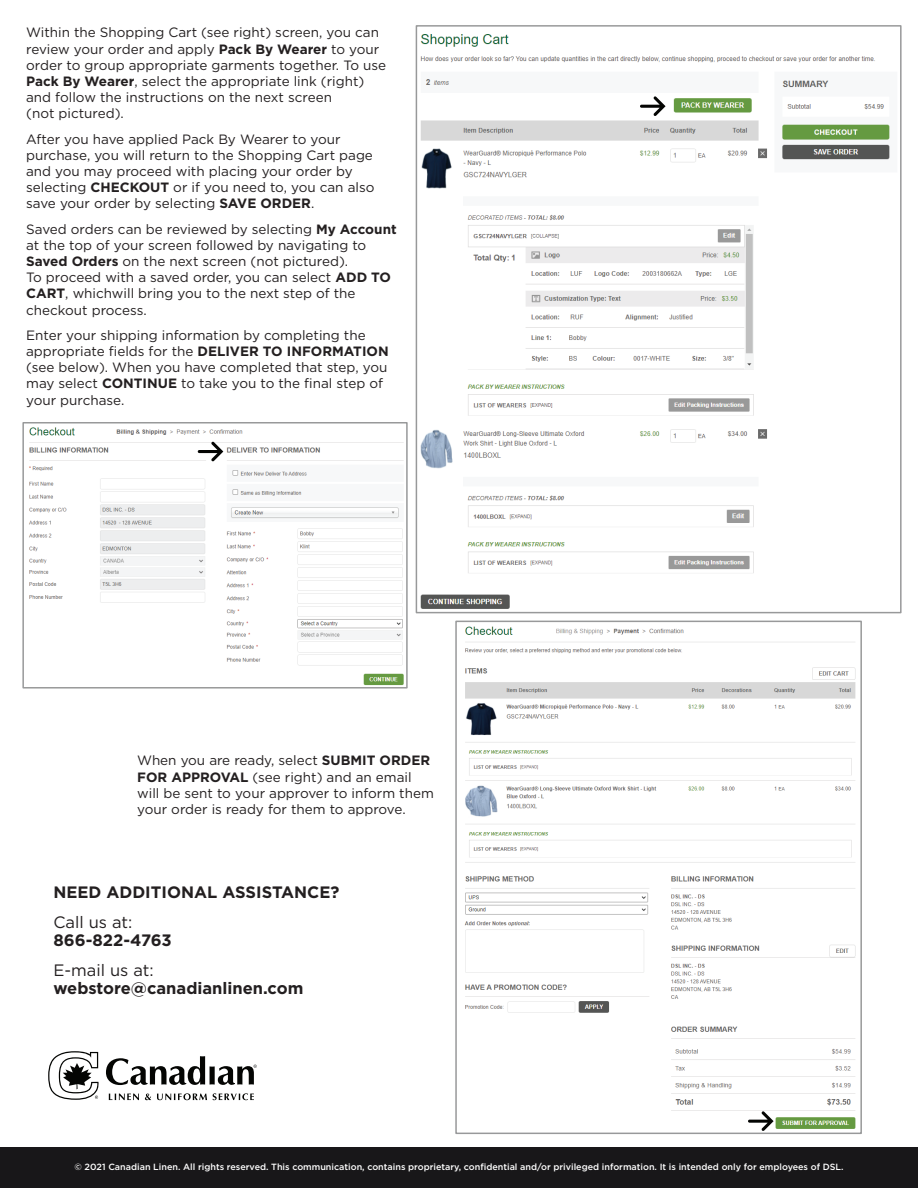
<style>
.page{position:relative;width:918px;height:1188px;background:#fff}
.page>*{position:absolute;margin:0;border:0;box-sizing:border-box;transform-origin:0 0}
.t1{font:700 16.5px "Gotham";color:#231f20}
.t2{font:16.5px "Gotham";color:#231f20}
.t3{font:13.5px/16.2px "Gotham";color:#231f20}
.t4{font:500 9px "Gotham";color:#fff}
.s1{font-weight:700}
</style>
<div class="page">
<div style="left:0;top:1148px;width:918px;height:40px;background:#181719"></div>
<svg style="left:109px;top:1094px;width:30px;height:6px"></svg>
<svg style="left:145px;top:1094px;width:6px;height:6px"></svg>
<svg style="left:157px;top:1093px;width:50px;height:7px"></svg>
<svg style="left:213px;top:1093px;width:41px;height:7px"></svg>
<svg style="left:48px;top:1051px;width:51px;height:49px"></svg>
<svg style="left:106px;top:1056px;width:151px;height:29px"></svg>
<img style="left:464px;top:626px;width:392px;height:503px">
<div style="left:455px;top:621px;width:407px;height:513px;border:2px solid #98999a"></div>
<img style="left:29px;top:427px;width:375px;height:259px">
<div style="left:22px;top:422px;width:386px;height:267px;border:2px solid #98999a"></div>
<img style="left:420px;top:34px;width:470px;height:575px">
<div style="left:416px;top:25px;width:486px;height:588px;border:2px solid #98999a"></div>
<svg style="left:748px;top:1111px;width:26px;height:20px"></svg>
<svg style="left:198px;top:442px;width:25px;height:19px"></svg>
<svg style="left:640px;top:96px;width:26px;height:20px"></svg>
<p class="t3" style="left:26px;top:24px;width:362px">Within the Shopping Cart (see right) screen, you can review your order and apply <span class="s1">Pack By Wearer</span> to your order to group appropriate garments together. To use <span class="s1">Pack By Wearer</span>, select the appropriate link (right) and follow the instructions on the next screen<br>(not pictured).</p>
<p class="t3" style="left:26px;top:130px;width:350px">After you have applied Pack By Wearer to your purchase, you will return to the Shopping Cart page and you may proceed with placing your order by selecting <span class="s1">CHECKOUT</span> or if you need to, you can also save your order by selecting <span class="s1">SAVE ORDER</span>.</p>
<p class="t3" style="left:26px;top:220px;width:372px">Saved orders can be reviewed by selecting <span class="s1">My Account </span>at the top of your screen followed by navigating to <span class="s1">Saved Orders</span> on the next screen (not pictured).<br>To proceed with a saved order, you can select <span class="s1">ADD TO CART</span>, whichwill bring you to the next step of the checkout process.</p>
<p class="t3" style="left:26px;top:327px;width:364px">Enter your shipping information by completing the appropriate fields for the <span class="s1">DELIVER TO INFORMATION </span>(see below). When you have completed that step, you may select <span class="s1">CONTINUE</span> to take you to the final step of your purchase.</p>
<p class="t3" style="left:137px;top:752px;width:298px">When you are ready, select <span class="s1">SUBMIT ORDER FOR APPROVAL</span> (see right) and an email will be sent to your approver to inform them your order is ready for them to approve.</p>
<p class="t1" style="left:53px;top:881px;width:288px">NEED ADDITIONAL ASSISTANCE?</p>
<p class="t2" style="left:53px;top:911px;width:81px">Call us at:</p>
<p class="t1" style="left:53px;top:929px;width:120px">866-822-4763</p>
<p class="t2" style="left:53px;top:959px;width:102px">E-mail us at:</p>
<p class="t1" style="left:53px;top:977px;width:251px">webstore@canadianlinen.com</p>
<p class="t4" style="left:74px;top:1161px;width:771px">© 2021 Canadian Linen. All rights reserved. This communication, contains proprietary, confidential and/or privileged information. It is intended only for employees of DSL.</p>
</div>
